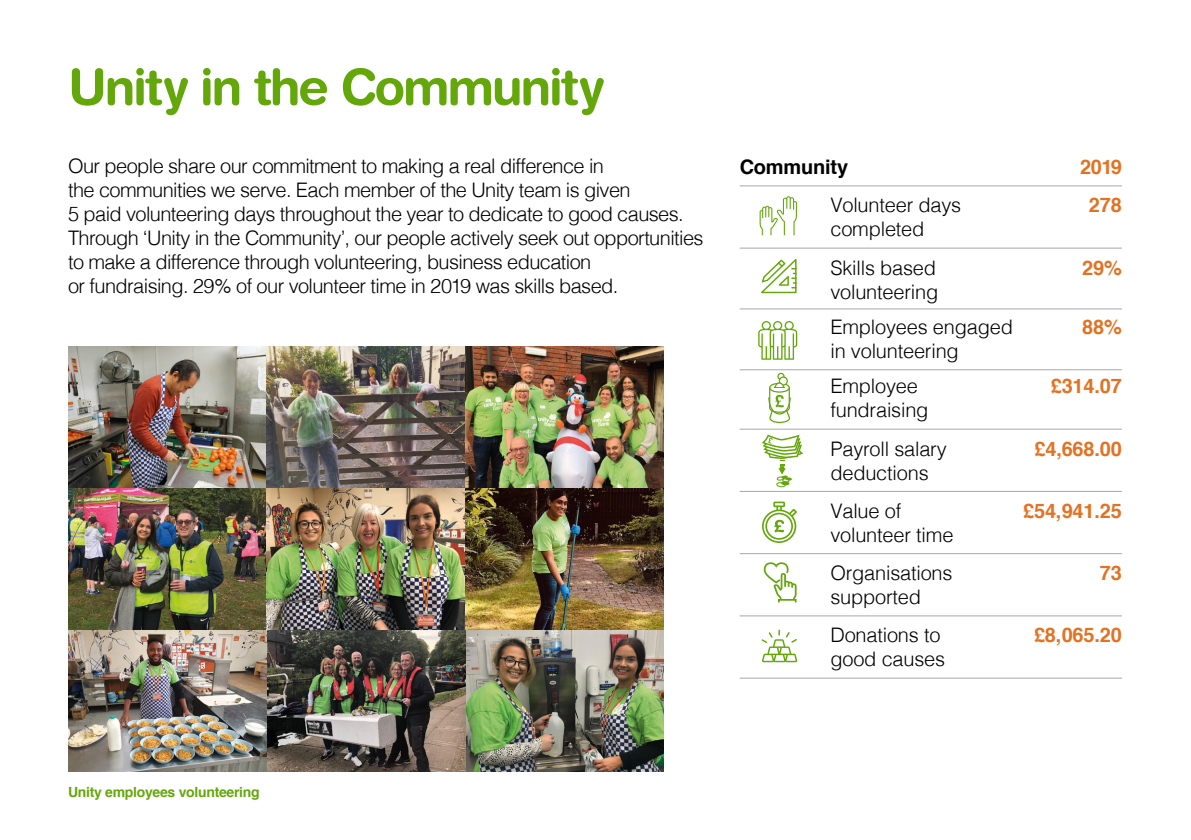
<style>
.page{position:relative;width:1191px;height:840px;background:#fff}
.page>*{position:absolute;margin:0;border:0;box-sizing:border-box;transform-origin:0 0}
.t1{font:700 50px "Helvetica Rounded LT";letter-spacing:-.04em;color:#64a70b}
.t2{font:300 20px/24px "Helvetica";letter-spacing:-.03em;color:#000}
.t3{font:300 20px/38.2px "Helvetica";letter-spacing:-.01em;color:#000}
.t4{font:700 20px "Helvetica";letter-spacing:-.01em;color:#e37222}
.t5{font:700 20px "Helvetica";letter-spacing:-.01em;color:#000}
.t6{font:700 14px "Helvetica";letter-spacing:-.02em;color:#64a70b}
</style>
<div class="page">
<img style="left:68px;top:346px;width:595px;height:425px">
<hr style="left:739px;top:185px;width:383px;height:1px;background:#a7a8aa">
<hr style="left:739px;top:247px;width:383px;height:1px;background:#a7a8aa">
<hr style="left:739px;top:308px;width:383px;height:1px;background:#a7a8aa">
<hr style="left:739px;top:369px;width:383px;height:1px;background:#a7a8aa">
<hr style="left:739px;top:428px;width:383px;height:1px;background:#a7a8aa">
<hr style="left:739px;top:490px;width:383px;height:1px;background:#a7a8aa">
<hr style="left:739px;top:553px;width:383px;height:1px;background:#a7a8aa">
<hr style="left:739px;top:615px;width:383px;height:1px;background:#a7a8aa">
<hr style="left:739px;top:677px;width:383px;height:1px;background:#a7a8aa">
<svg style="left:759px;top:196px;width:38px;height:39px"></svg>
<svg style="left:761px;top:259px;width:35px;height:34px"></svg>
<svg style="left:758px;top:321px;width:39px;height:38px"></svg>
<svg style="left:762px;top:501px;width:35px;height:41px"></svg>
<svg style="left:763px;top:562px;width:33px;height:40px"></svg>
<svg style="left:761px;top:629px;width:36px;height:33px"></svg>
<svg style="left:768px;top:372px;width:22px;height:51px"></svg>
<svg style="left:761px;top:434px;width:42px;height:53px"></svg>
<h1 class="t1" style="left:68px;top:57px;width:538px">Unity in the Community</h1>
<p class="t2" style="left:68px;top:153px;width:637px">Our people share our commitment to making a real difference in<br>the communities we serve. Each member of the Unity team is given<br>5 paid volunteering days throughout the year to dedicate to good causes.<br>Through ‘Unity in the Community’, our people actively seek out opportunities to make a difference through volunteering, business education<br>or fundraising. 29% of our volunteer time in 2019 was skills based.</p>
<p class="t5" style="left:739px;top:151px;width:110px">Community</p>
<p class="t4" style="left:1080px;top:151px;width:43px">2019</p>
<p class="t3" style="left:830px;top:184px;width:132px">Volunteer days</p>
<p class="t4" style="left:1089px;top:189px;width:34px">278</p>
<p class="t3" style="left:830px;top:208px;width:107px">completed<br>Skills based</p>
<p class="t4" style="left:1082px;top:251px;width:41px">29%</p>
<p class="t3" style="left:830px;top:272px;width:184px;line-height:35.4px">volunteering<br>Employees engaged</p>
<p class="t4" style="left:1082px;top:310px;width:41px">88%</p>
<p class="t6" style="left:68px;top:780px;width:193px">Unity employees volunteering</p>
<p class="t3" style="left:830px;top:331px;width:130px;line-height:35.4px">in volunteering<br>Employee</p>
<p class="t3" style="left:830px;top:389px;width:118px">fundraising<br>Payroll salary</p>
<p class="t3" style="left:830px;top:451px;width:100px">deductions<br>Value of</p>
<p class="t3" style="left:830px;top:514px;width:124px">volunteer time<br>Organisations</p>
<p class="t3" style="left:830px;top:576px;width:112px">supported<br>Donations to</p>
<p class="t3" style="left:830px;top:638px;width:116px">good causes</p>
<p class="t4" style="left:1050px;top:370px;width:73px">£314.07</p>
<p class="t4" style="left:1034px;top:432px;width:89px">£4,668.00</p>
<p class="t4" style="left:1023px;top:494px;width:100px">£54,941.25</p>
<p class="t4" style="left:1099px;top:556px;width:24px">73</p>
<p class="t4" style="left:1034px;top:618px;width:89px">£8,065.20</p>
</div>
